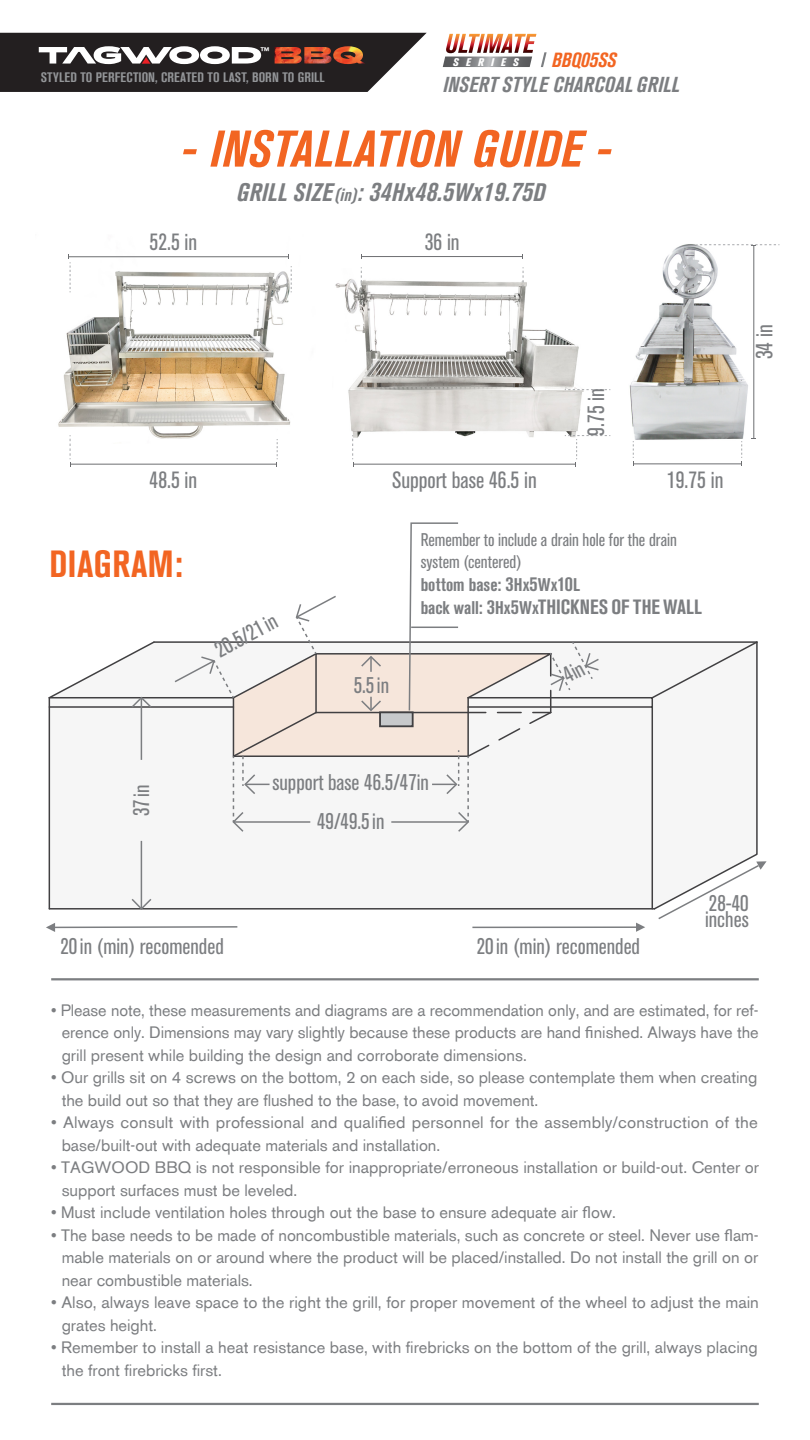
<style>
.page{position:relative;width:810px;height:1440px;background:#fff}
.page>*{position:absolute;margin:0;border:0;box-sizing:border-box;transform-origin:0 0}
.t1{font:italic 700 condensed 51.07px "Akzidenz Grotesk BQ";letter-spacing:.015em;color:#f26522}
.t2{font:700 condensed 37.5px "Akzidenz Grotesk BQ";letter-spacing:.015em;color:#f26522}
.t3{font:italic 700 condensed 25.12px "Akzidenz Grotesk BQ";letter-spacing:.015em;color:#7c7e81}
.t4{font:500 condensed 23.33px "Akzidenz Grotesk BQ";color:#7c7e81}
.t5{font:500 condensed 22.5px/16.5px "Akzidenz Grotesk BQ";color:#7c7e81}
.t6{font:italic 700 condensed 21.45px "Akzidenz Grotesk BQ";letter-spacing:.015em;color:#7c7e81}
.t7{font:700 condensed 20.48px "Akzidenz Grotesk BQ";color:#7c7e81}
.t8{font:italic 700 condensed 20.33px "Akzidenz Grotesk BQ";color:#f26522}
.t9{font:500 condensed 18.23px/22.6px "Akzidenz Grotesk BQ";letter-spacing:-.005em;color:#7c7e81}
.t10{font:16.5px/22.5px "Akzidenz Grotesk BQ";color:#7c7e81}
.t11{font:700 condensed 13.73px "Akzidenz Grotesk BE";letter-spacing:.015em;color:#939598}
.t12{font:italic 800 condensed 11.02px "Akzidenz Grotesk BQ";letter-spacing:.64em;color:#fff}
.t13{font:700 9.45px "Helvetica Neue";color:#fff}
.s1{font-size:21.6px}
.s2{font-size:17.55px}
.s3{font-size:27.22px}
.s4{font-weight:700}
.s5{font-weight:700;font-size:20.48px}
.s6{font-size:18.23px}
.s7{font-family:"Myriad Pro"}
</style>
<div class="page">
<svg style="left:443px;top:34px;width:104px;height:33px"></svg>
<svg style="left:0;top:33px;width:427px;height:59px"></svg>
<img style="left:275px;top:46px;width:90px;height:18px">
<hr style="left:51px;top:978px;width:708px;height:2px;background:#7c7e81">
<svg style="left:652px;top:641px;width:115px;height:279px"></svg>
<img style="left:629px;top:244px;width:119px;height:202px">
<hr style="left:753px;top:245px;width:1px;height:194px;background:#6d6e71">
<svg style="left:696px;top:244px;width:83px;height:2px"></svg>
<img style="left:335px;top:268px;width:249px;height:170px">
<hr style="left:362px;top:256px;width:161px;height:1px;background:#6d6e71">
<svg style="left:361px;top:267px;width:1px;height:19px"></svg>
<svg style="left:523px;top:267px;width:1px;height:19px"></svg>
<hr style="left:353px;top:464px;width:223px;height:1px;background:#6d6e71">
<svg style="left:352px;top:435px;width:2px;height:32px"></svg>
<svg style="left:565px;top:435px;width:45px;height:32px"></svg>
<svg style="left:565px;top:389px;width:45px;height:1px"></svg>
<img style="left:58px;top:257px;width:234px;height:187px">
<hr style="left:70px;top:464px;width:206px;height:1px;background:#6d6e71">
<svg style="left:276px;top:439px;width:2px;height:28px"></svg>
<svg style="left:70px;top:435px;width:1px;height:32px"></svg>
<hr style="left:69px;top:256px;width:220px;height:1px;background:#6d6e71">
<svg style="left:291px;top:266px;width:1px;height:26px"></svg>
<svg style="left:68px;top:254px;width:3px;height:38px"></svg>
<hr style="left:634px;top:463px;width:107px;height:1px;background:#6d6e71">
<svg style="left:633px;top:441px;width:1px;height:25px"></svg>
<svg style="left:741px;top:441px;width:1px;height:25px"></svg>
<hr style="left:51px;top:1403px;width:708px;height:2px;background:#7c7e81">
<svg style="left:46px;top:522px;width:599px;height:459px"></svg>
<p class="t13" style="left:260px;top:45px;width:11px">™</p>
<p class="t12" style="left:453px;top:56px;width:67px">SERIES</p>
<p class="t8" style="left:552px;top:48px;width:66px">BBQ<span class="s1">05</span>SS</p>
<p class="t11" style="left:41px;top:69px;width:286px">STYLED TO PERFECTION, CREATED TO LAST, BORN TO GRILL</p>
<h3 class="t6" style="left:443px;top:72px;width:238px">INSERT STYLE CHARCOAL GRILL</h3>
<h1 class="t1" style="left:181px;top:120px;width:432px">- INSTALLATION GUIDE -</h1>
<h3 class="t3" style="left:237px;top:178px;width:310px">GRILL SIZE<span class="s2">(in)</span>: <span class="s3">34</span>H<span class="s3">x48.5</span>W<span class="s3">x19.75</span>D</h3>
<h3 class="t4" style="left:150px;top:228px;width:49px">52.5 in</h3>
<h3 class="t4" style="left:150px;top:467px;width:49px">48.5 in</h3>
<h2 class="t2" style="left:49px;top:542px;width:135px">DIAGRAM:</h2>
<h3 class="t5" style="left:213px;top:644px;width:69px;rotate:-28deg">20.5/21in</h3>
<h3 class="t4" style="left:425px;top:228px;width:36px">36 in</h3>
<h3 class="t4" style="left:392px;top:467px;width:146px">Support base 46.5 in</h3>
<h3 class="t4" style="left:583px;top:436px;width:49px;rotate:-90deg">9.75 in</h3>
<h3 class="t4" style="left:667px;top:467px;width:58px">19.75 in</h3>
<h3 class="t5" style="left:354px;top:677px;width:37px">5.5in</h3>
<p class="t9" style="left:421px;top:529px;width:258px">Remember to include a drain hole for the drain system (centered)<br><span class="s4">bottom base:</span> <span class="s5">3</span><span class="s4">Hx</span><span class="s5">5</span><span class="s4">Wx</span><span class="s5">10</span><span class="s4">L</span></p>
<p class="t7" style="left:421px;top:595px;width:282px"><span class="s6">back wall:</span> 3<span class="s6">Hx</span>5<span class="s6">Wx</span>THICKNES OF THE WALL</p>
<h3 class="t4" style="left:751px;top:359px;width:36px;rotate:-90deg">34 in</h3>
<h3 class="t5" style="left:133px;top:816px;width:33px;rotate:-90deg">37in</h3>
<h3 class="t5" style="left:272px;top:775px;width:158px">support base 46.5/47in</h3>
<h3 class="t5" style="left:317px;top:813px;width:69px">49/49.5in</h3>
<h3 class="t5" style="left:705px;top:895px;width:45px">28-40 inches</h3>
<h3 class="t5" style="left:60px;top:938px;width:165px">20in (min) recomended</h3>
<h3 class="t5" style="left:477px;top:938px;width:165px">20in (min) recomended</h3>
<p class="t10" style="left:62px;top:999px;width:699px;text-align:justify;text-indent:-10px">• Please note, these measurements and diagrams are a recommendation only, and are estimated, for ref&shy;erence only. Dimensions may vary slightly because these products are hand <span class="s7">fi</span>nished. Always have the grill present while building the design and corroborate dimensions.</p>
<p class="t10" style="left:62px;top:1066px;width:697px;text-indent:-10px">• Our grills sit on 4 screws on the bottom, 2 on each side, so please contemplate them when creating the build out so that they are flushed to the base, to avoid movement.</p>
<p class="t10" style="left:62px;top:1111px;width:698px;text-indent:-10px">• Always consult with professional and quali<span class="s7">fi</span>ed personnel for the assembly/construction of the base/built-out with adequate materials and installation.</p>
<p class="t10" style="left:62px;top:1156px;width:699px;text-indent:-10px">• TAGWOOD BBQ is not responsible for inappropriate/erroneous installation or build-out. Center or support surfaces must be leveled.</p>
<p class="t10" style="left:51px;top:1201px;width:566px">• Must include ventilation holes through out the base to ensure adequate air <span class="s7">fl</span>ow.</p>
<p class="t10" style="left:62px;top:1224px;width:699px;text-align:justify;text-indent:-11px">• The base needs to be made of noncombustible materials, such as concrete or steel. Never use <span class="s7">fl</span>am&shy;mable materials on or around where the product will be placed/installed. Do not install the grill on or near combustible materials.</p>
<p class="t10" style="left:62px;top:1291px;width:699px;text-indent:-10px">• Also, always leave space to the right the grill, for proper movement of the wheel to adjust the main grates height.</p>
<p class="t10" style="left:62px;top:1336px;width:697px;text-indent:-10px">• Remember to install a heat resistance base, with firebricks on the bottom of the grill, always placing the front firebricks first.</p>
</div>
